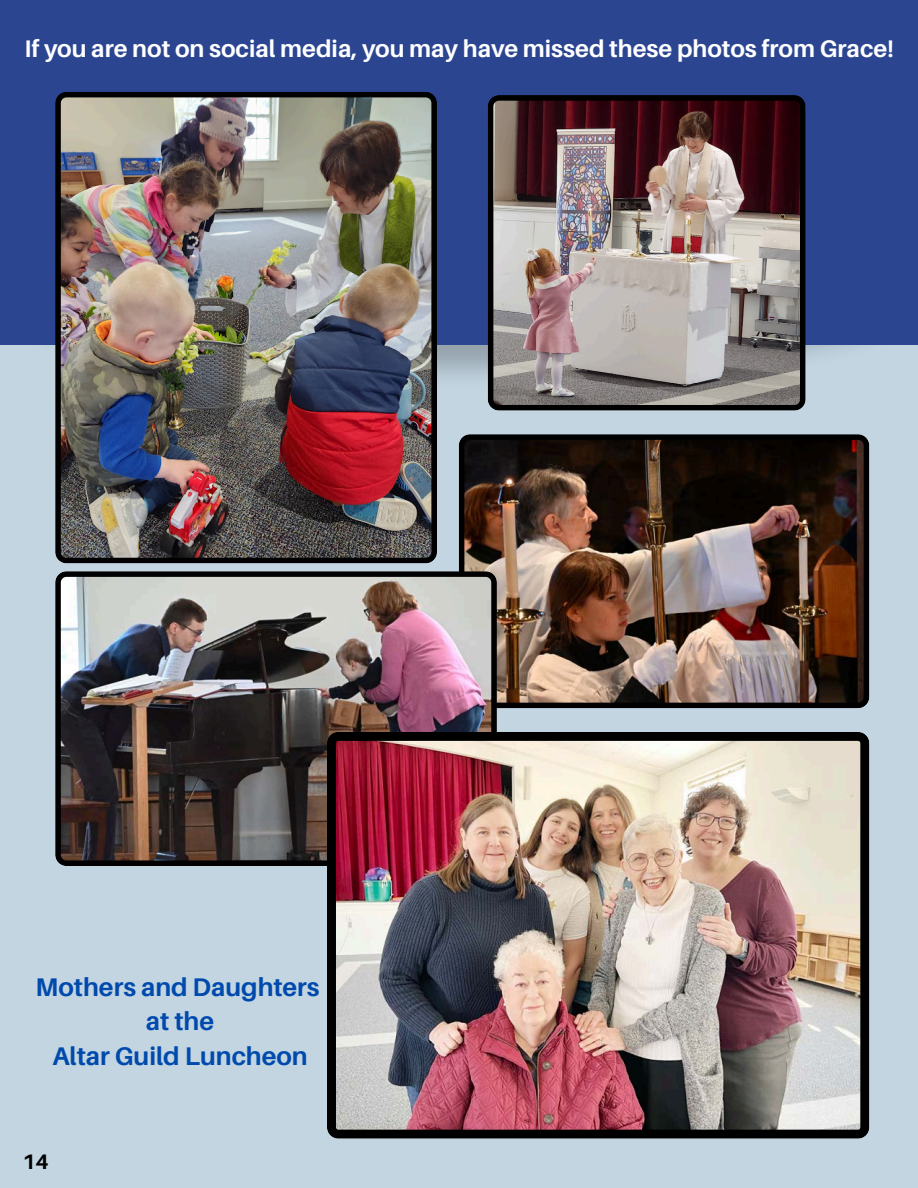
<style>
.page{position:relative;width:918px;height:1188px;background:#c2d5e1}
.page>*{position:absolute;margin:0;border:0;box-sizing:border-box;transform-origin:0 0}
.t1{font:700 25.5px/34.8px "Aileron";color:#004aad;text-align:center}
.t2{font:700 24px "Aileron";color:#fff}
.t3{font:700 21px "Aileron";color:#000}
</style>
<div class="page">
<img style="left:437px;top:345px;width:409px;height:66px">
<div style="left:0;top:0;width:918px;height:345px;background:#2b4591"></div>
<img style="left:55px;top:92px;width:382px;height:471px">
<img style="left:488px;top:95px;width:318px;height:315px">
<img style="left:459px;top:434px;width:410px;height:274px">
<img style="left:55px;top:571px;width:442px;height:295px">
<img style="left:327px;top:732px;width:542px;height:407px">
<p class="t2" style="left:24px;top:33px;width:871px">If you are not on social media, you may have missed these photos from Grace!</p>
<h1 class="t1" style="left:36px;top:969px;width:285px">Mothers and Daughters at the<br>Altar Guild Luncheon</h1>
<p class="t3" style="left:22px;top:1149px;width:28px">14</p>
</div>
